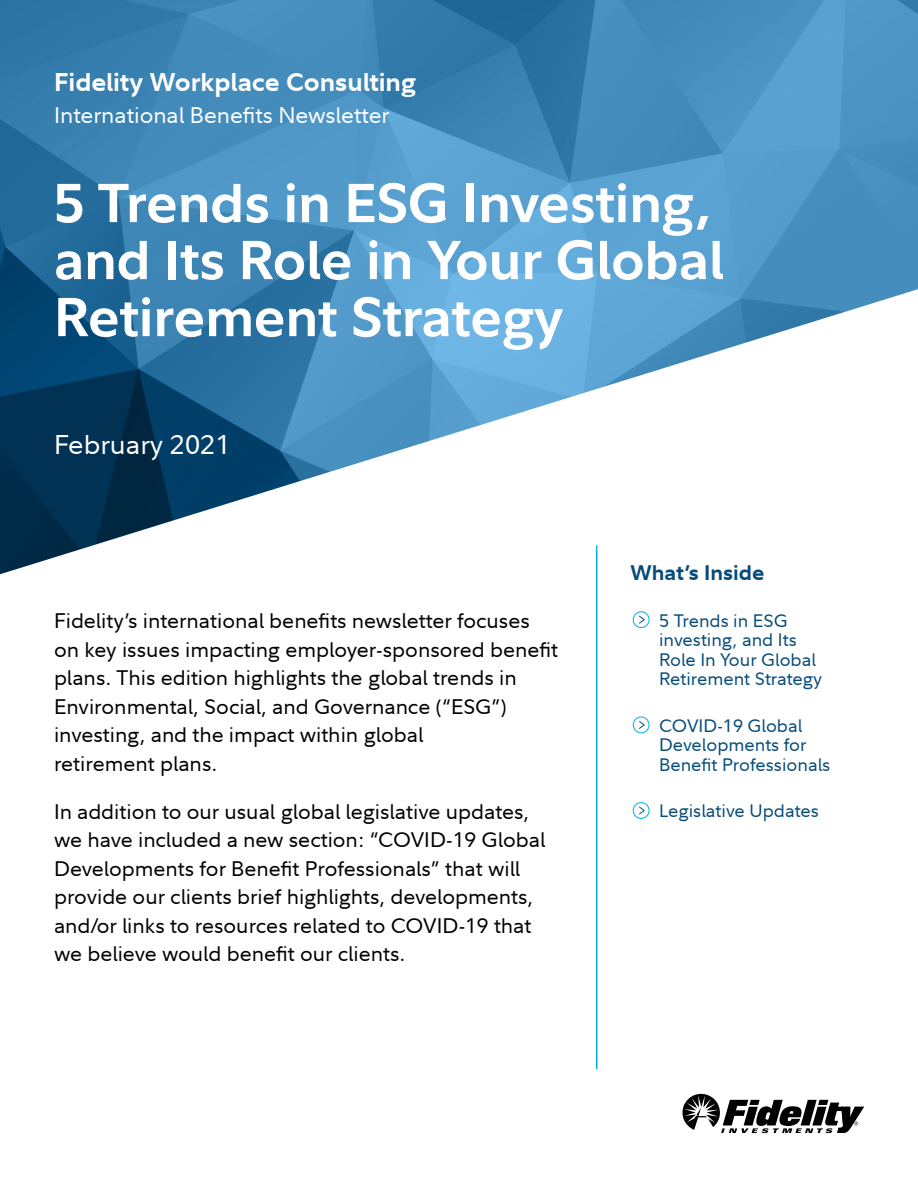
<style>
.page{position:relative;width:918px;height:1188px;background:#fff}
.page>*{position:absolute;margin:0;border:0;box-sizing:border-box;transform-origin:0 0}
.t1{font:700 54px/57px "Fidelity Sans";color:#fff}
.t2{font:27px "Fidelity Sans";color:#fff}
.t3{font:700 25.5px "Fidelity Sans";color:#fff}
.t4{font:22.5px "Fidelity Sans";color:#fff}
.t5{font:21px/28.5px "Fidelity Sans";color:#000}
.t6{font:700 21px "Fidelity Sans";color:#064b7a}
.t7{font:18px/19.5px "Fidelity Sans";color:#064b7a}
</style>
<div class="page">
<img style="left:0;top:0;width:918px;height:574px">
<svg style="left:682px;top:1094px;width:182px;height:39px"></svg>
<hr style="left:596px;top:545px;width:1px;height:524px;background:#00aeef">
<svg style="left:639px;top:615px;width:6px;height:9px"></svg>
<div style="left:633px;top:611px;width:16px;height:17px;border:1px solid #00aeef;border-radius:50%"></div>
<svg style="left:639px;top:721px;width:6px;height:8px"></svg>
<div style="left:633px;top:717px;width:16px;height:16px;border:1px solid #00aeef;border-radius:50%"></div>
<svg style="left:639px;top:806px;width:6px;height:9px"></svg>
<div style="left:633px;top:802px;width:16px;height:17px;border:1px solid #00aeef;border-radius:50%"></div>
<p class="t3" style="left:54px;top:66px;width:363px">Fidelity Workplace Consulting</p>
<p class="t4" style="left:54px;top:100px;width:337px">International Benefits Newsletter</p>
<h1 class="t1" style="left:54px;top:173px;width:671px">5 Trends in ESG Investing, and Its Role in Your Global<br>Retirement Strategy</h1>
<p class="t2" style="left:54px;top:427px;width:178px">February 2021</p>
<p class="t5" style="left:54px;top:606px;width:506px">Fidelity’s international benefits newsletter focuses on key issues impacting employer-sponsored benefit plans. This edition highlights the global trends in Environmental, Social, and Governance (“ESG”) investing, and the impact within global<br>retirement plans.</p>
<p class="t5" style="left:54px;top:797px;width:493px">In addition to our usual global legislative updates, we have included a new section: “COVID-19 Global Developments for Benefit Professionals” that will provide our clients brief highlights, developments, and/or links to resources related to COVID-19 that we believe would benefit our clients.</p>
<p class="t6" style="left:631px;top:559px;width:135px">What’s Inside</p>
<p class="t7" style="left:659px;top:611px;width:164px">5 Trends in ESG investing, and Its<br>Role In Your Global<br>Retirement Strategy</p>
<p class="t7" style="left:659px;top:716px;width:173px">COVID-19 Global<br>Developments for<br>Benefit Professionals</p>
<p class="t7" style="left:659px;top:801px;width:161px">Legislative Updates</p>
</div>
